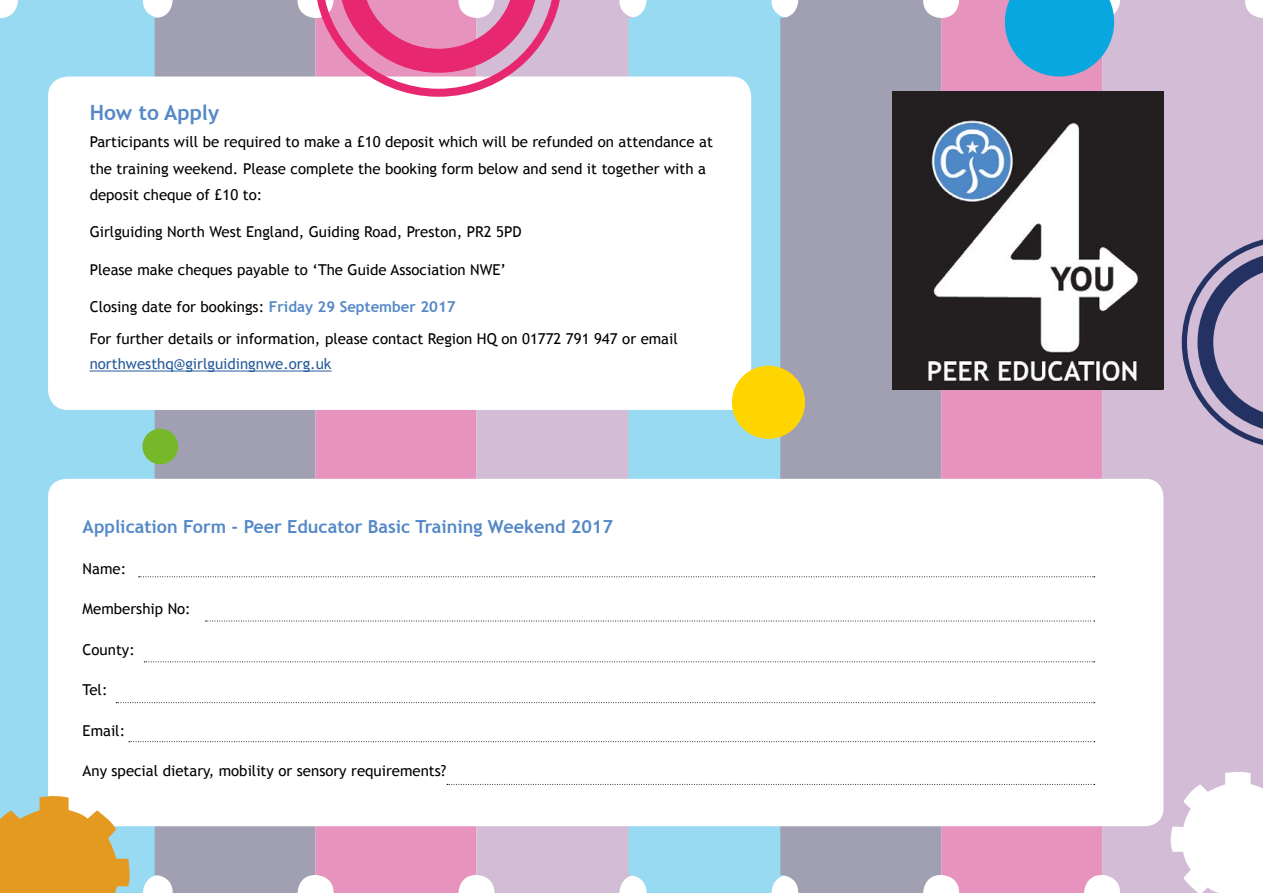
<style>
.page{position:relative;width:1263px;height:893px;background:#fff}
.page>*{position:absolute;margin:0;border:0;box-sizing:border-box;transform-origin:0 0}
.t1{font:700 21px "Trebuchet MS";color:#5488c7}
.t2{font:700 18px "Trebuchet MS";color:#5488c7}
.t3{font:15px/27px "Trebuchet MS";color:#000}
.t4{font:15px "Trebuchet MS";color:#275b9b}
.s1{font-weight:700;color:#5488c7}
</style>
<div class="page">
<div style="left:0;top:0;width:161px;height:893px;background:#97daf1;border-radius:18px"></div>
<div style="left:155px;top:0;width:161px;height:893px;background:#a1a0b3;border-radius:18px"></div>
<div style="left:316px;top:0;width:160px;height:893px;background:#e694bd;border-radius:18px"></div>
<div style="left:476px;top:0;width:161px;height:893px;background:#d2bcd6;border-radius:18px"></div>
<div style="left:628px;top:0;width:161px;height:893px;background:#97daf1;border-radius:18px"></div>
<div style="left:780px;top:0;width:161px;height:893px;background:#a1a0b3;border-radius:18px"></div>
<div style="left:941px;top:0;width:161px;height:893px;background:#e694bd;border-radius:18px"></div>
<div style="left:1102px;top:0;width:161px;height:893px;background:#d2bcd6;border-radius:18px"></div>
<div style="left:48px;top:479px;width:1115px;height:347px;background:#fff;border-radius:18px"></div>
<svg style="left:139px;top:576px;width:956px;height:1px"></svg>
<svg style="left:205px;top:621px;width:890px;height:1px"></svg>
<svg style="left:144px;top:661px;width:951px;height:1px"></svg>
<svg style="left:116px;top:702px;width:979px;height:1px"></svg>
<svg style="left:129px;top:741px;width:966px;height:1px"></svg>
<svg style="left:447px;top:784px;width:648px;height:1px"></svg>
<div style="left:48px;top:77px;width:703px;height:333px;background:#fff;border-radius:20px"></div>
<hr style="left:90px;top:371px;width:242px;height:1px;background:#275b9b">
<img style="left:893px;top:91px;width:270px;height:298px">
<svg style="left:1005px;top:0;width:109px;height:77px"></svg>
<svg style="left:1170px;top:771px;width:93px;height:122px"></svg>
<svg style="left:0;top:796px;width:131px;height:97px"></svg>
<svg style="left:315px;top:0;width:247px;height:97px"></svg>
<div style="left:732px;top:366px;width:73px;height:73px;background:#ffd500;border-radius:50%"></div>
<div style="left:142px;top:429px;width:36px;height:35px;background:#76b82a;border-radius:50%"></div>
<svg style="left:1182px;top:239px;width:81px;height:207px"></svg>
<h1 class="t1" style="left:90px;top:100px;width:131px">How to Apply</h1>
<p class="t3" style="left:90px;top:128px;width:625px">Participants will be required to make a £10 deposit which will be refunded on attendance at the training weekend. Please complete the booking form below and send it together with a</p>
<p class="t3" style="left:90px;top:181px;width:174px">deposit cheque of £10 to:</p>
<p class="t3" style="left:90px;top:218px;width:433px">Girlguiding North West England, Guiding Road, Preston, PR2 5PD</p>
<p class="t3" style="left:90px;top:256px;width:418px">Please make cheques payable to ‘The Guide Association NWE’</p>
<p class="t3" style="left:90px;top:291px;width:590px;line-height:31.5px">Closing date for bookings: <span class="s1">Friday 29 September 2017<br></span>For further details or information, please contact Region HQ on 01772 791 947 or email</p>
<p class="t4" style="left:90px;top:355px;width:243px">northwesthq@girlguidingnwe.org.uk</p>
<p class="t2" style="left:83px;top:515px;width:532px">Application Form - Peer Educator Basic Training Weekend 2017</p>
<p class="t3" style="left:83px;top:555px;width:45px">Name:</p>
<p class="t3" style="left:83px;top:595px;width:110px">Membership No:</p>
<p class="t3" style="left:83px;top:636px;width:54px">County:</p>
<p class="t3" style="left:83px;top:676px;width:26px">Tel:</p>
<p class="t3" style="left:83px;top:717px;width:44px">Email:</p>
<p class="t3" style="left:83px;top:757px;width:365px">Any special dietary, mobility or sensory requirements?</p>
</div>
